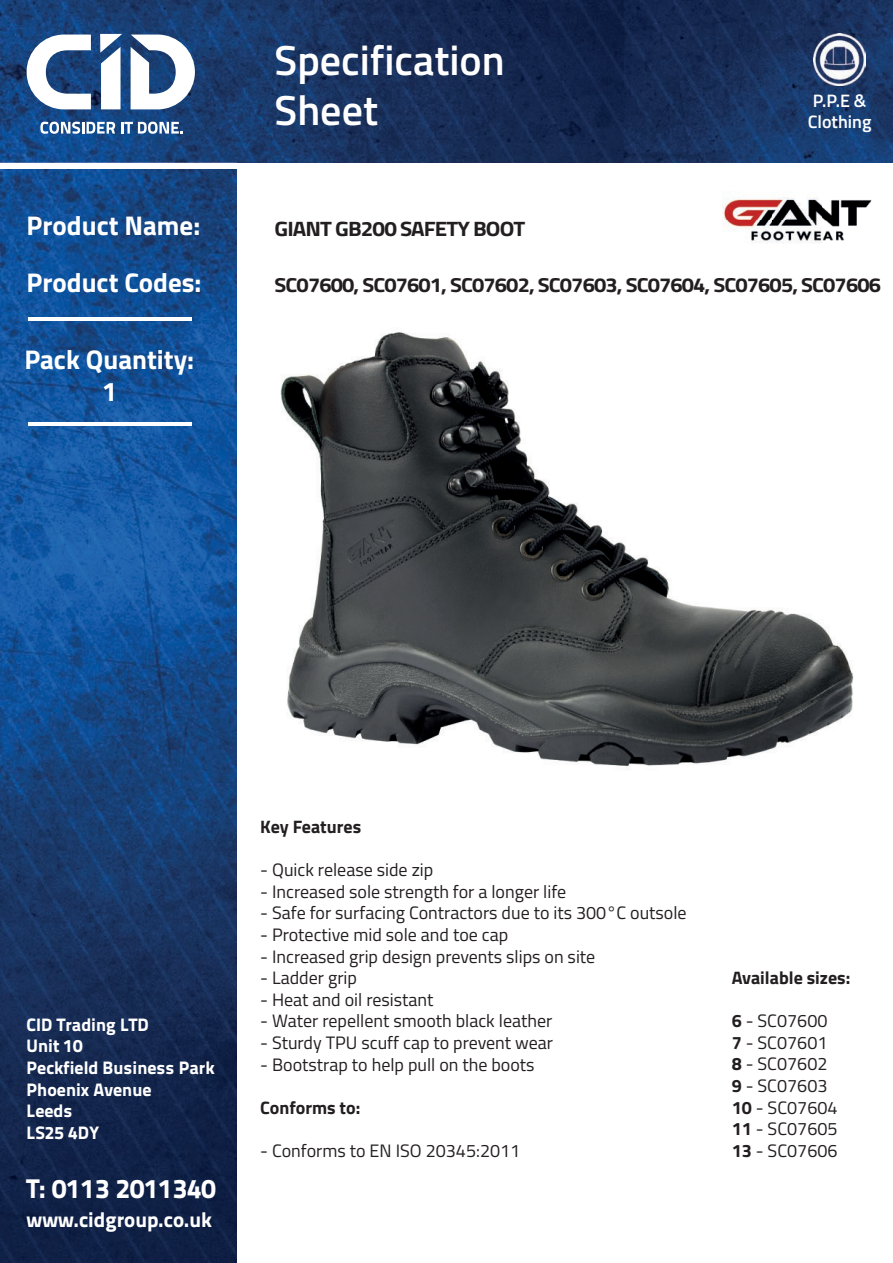
<style>
.page{position:relative;width:893px;height:1263px;background:#fff}
.page>*{position:absolute;margin:0;border:0;box-sizing:border-box;transform-origin:0 0}
.t1{font:600 42px/50.4px "Titillium Web";color:#fff}
.t2{font:700 27px/32.4px "Titillium Web";color:#fff;text-align:center}
.t3{font:27px "Titillium Text 25 L 999 wt";color:#fff}
.t4{font:21px "Titillium Text 25 L 999 wt";color:#fff}
.t5{font:700 20.85px "Titillium Web";letter-spacing:-.04em;color:#231f20;scale:1.08 1}
.t6{font:700 20.25px "Titillium Web";letter-spacing:-.04em;color:#231f20;scale:1.08 1}
.t7{font:18px/21.6px "Titillium Web";color:#231f20}
.t8{font:18px/21.6px "Titillium Text 25 L 999 wt";color:#fff}
.t9{font:700 18px "Titillium Web";color:#231f20}
.t10{font:600 18px/21.6px "Titillium Web";color:#fff}
.s1{font-weight:700}
</style>
<div class="page">
<img style="left:0;top:0;width:893px;height:163px">
<img style="left:0;top:169px;width:237px;height:1094px">
<svg style="left:40px;top:122px;width:75px;height:12px"></svg>
<svg style="left:121px;top:122px;width:62px;height:12px"></svg>
<svg style="left:27px;top:35px;width:64px;height:74px"></svg>
<svg style="left:131px;top:35px;width:64px;height:74px"></svg>
<svg style="left:100px;top:34px;width:22px;height:75px"></svg>
<hr style="left:28px;top:317px;width:163px;height:4px;background:#fff">
<hr style="left:28px;top:422px;width:163px;height:3px;background:#fff">
<img style="left:814px;top:34px;width:51px;height:51px">
<img style="left:280px;top:332px;width:574px;height:435px">
<img style="left:722px;top:197px;width:150px;height:23px">
<img style="left:723px;top:220px;width:100px;height:23px">
<img style="left:823px;top:220px;width:34px;height:21px">
<h2 class="t2" style="left:27px;top:208px;width:175px">Product Name:</h2>
<h2 class="t2" style="left:27px;top:265px;width:176px">Product Codes:</h2>
<h2 class="t2" style="left:24px;top:341px;width:171px">Pack Quantity:<br>1</h2>
<h1 class="t1" style="left:275px;top:33px;width:232px">Specification<br>Sheet</h1>
<p class="t5" style="left:275px;top:212px;width:233px">GIANT GB200 SAFETY BOOT</p>
<p class="t10" style="left:808px;top:89px;width:65px">P.P.E &amp;<br>Clothing</p>
<p class="t6" style="left:275px;top:269px;width:563px">SC07600, SC07601, SC07602, SC07603, SC07604, SC07605, SC07606</p>
<p class="t8" style="left:27px;top:1012px;width:190px">CID Trading LTD<br>Unit 10<br>Peckfield Business Park<br>Phoenix Avenue<br>Leeds<br>LS25 4DY</p>
<h2 class="t3" style="left:27px;top:1167px;width:191px">T: 0113 2011340</h2>
<p class="t4" style="left:27px;top:1203px;width:187px">www.cidgroup.co.uk</p>
<p class="t9" style="left:260px;top:813px;width:102px">Key Features</p>
<p class="t7" style="left:260px;top:858px;width:174px">- Quick release side zip</p>
<p class="t7" style="left:260px;top:880px;width:307px">- Increased sole strength for a longer life</p>
<p class="t7" style="left:260px;top:901px;width:428px">- Safe for surfacing Contractors due to its 300°C outsole</p>
<p class="t7" style="left:260px;top:923px;width:250px">- Protective mid sole and toe cap</p>
<p class="t7" style="left:260px;top:944px;width:337px">- Increased grip design prevents slips on site</p>
<p class="t7" style="left:260px;top:966px;width:98px">- Ladder grip</p>
<p class="t7" style="left:260px;top:988px;width:175px">- Heat and oil resistant</p>
<p class="t7" style="left:260px;top:1009px;width:294px">- Water repellent smooth black leather</p>
<p class="t7" style="left:260px;top:1031px;width:294px">- Sturdy TPU scuff cap to prevent wear</p>
<p class="t7" style="left:260px;top:1052px;width:276px">- Bootstrap to help pull on the boots</p>
<p class="t9" style="left:260px;top:1094px;width:102px">Conforms to:</p>
<p class="t7" style="left:260px;top:1139px;width:262px">- Conforms to EN ISO 20345:2011</p>
<p class="t9" style="left:732px;top:964px;width:120px">Available sizes:</p>
<p class="t7" style="left:732px;top:1009px;width:107px"><span class="s1">6</span> - SC07600<br><span class="s1">7</span> - SC07601<br><span class="s1">8</span> - SC07602<br><span class="s1">9</span> - SC07603<br><span class="s1">10</span> - SC07604<br><span class="s1">11</span> - SC07605<br><span class="s1">13</span> - SC07606</p>
</div>
